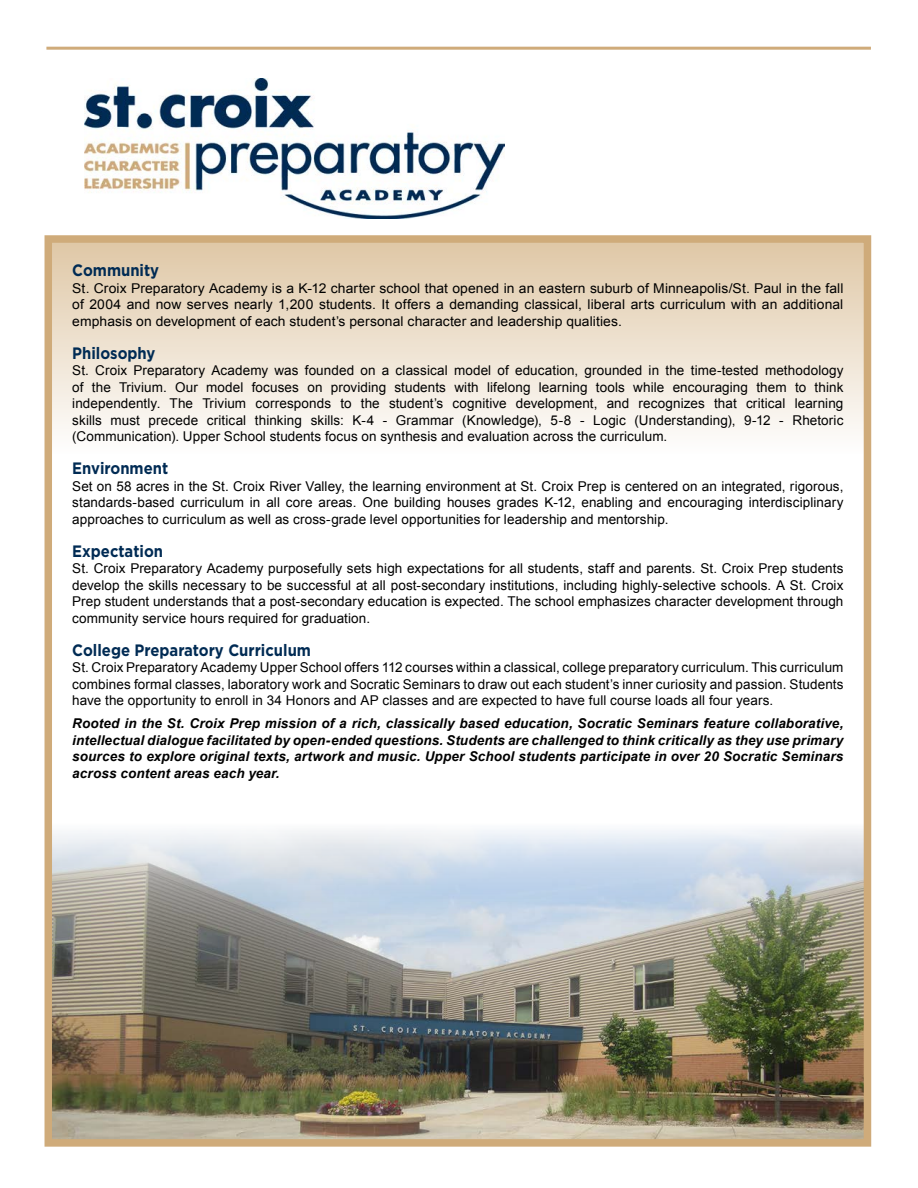
<style>
.page{position:relative;width:918px;height:1188px;background:#fff}
.page>*{position:absolute;margin:0;border:0;box-sizing:border-box;transform-origin:0 0}
.t1{font:700 16.5px "Gotham";color:#002b54;scale:.9 1}
.t2{font:13.5px/16.5px "Arial";letter-spacing:.005em;color:#000;text-align:justify}
.t3{font:italic 700 13.5px/16.5px "Arial";letter-spacing:.01em;color:#000;text-align:justify}
</style>
<div class="page">
<img style="left:54px;top:829px;width:808px;height:309px">
<div style="left:49px;top:238px;width:817px;height:216px;background:linear-gradient(to bottom,#dfc7a5,#fefefd)"></div>
<div style="left:45px;top:235px;width:826px;height:912px;border:8px solid #cfab7a"></div>
<img style="left:84px;top:78px;width:420px;height:141px">
<hr style="left:46px;top:47px;width:825px;height:3px;background:#cfab7a">
<p class="t1" style="left:72px;top:259px;width:98px">Community</p>
<p class="t2" style="left:72px;top:280px;width:773px">St. Croix Preparatory Academy is a K-12 charter school that opened in an eastern suburb of Minneapolis/St. Paul in the fall of 2004 and now serves nearly 1,200 students. It offers a demanding classical, liberal arts curriculum with an additional emphasis on development of each student’s personal character and leadership qualities.</p>
<p class="t1" style="left:72px;top:342px;width:94px">Philosophy</p>
<p class="t2" style="left:72px;top:362px;width:773px">St. Croix Preparatory Academy was founded on a classical model of education, grounded in the time-tested methodology of the Trivium. Our model focuses on providing students with lifelong learning tools while encouraging them to think independently. The Trivium corresponds to the student’s cognitive development, and recognizes that critical learning skills must precede critical thinking skills: K-4 - Grammar (Knowledge), 5-8 - Logic (Understanding), 9-12 - Rhetoric (Communication). Upper School students focus on synthesis and evaluation across the curriculum.</p>
<p class="t1" style="left:72px;top:457px;width:108px">Environment</p>
<p class="t2" style="left:72px;top:478px;width:773px">Set on 58 acres in the St. Croix River Valley, the learning environment at St. Croix Prep is centered on an integrated, rigorous, standards-based curriculum in all core areas. One building houses grades K-12, enabling and encouraging interdisciplinary approaches to curriculum as well as cross-grade level opportunities for leadership and mentorship.</p>
<p class="t1" style="left:72px;top:540px;width:102px">Expectation</p>
<p class="t2" style="left:72px;top:560px;width:773px">St. Croix Preparatory Academy purposefully sets high expectations for all students, staff and parents. St. Croix Prep students develop the skills necessary to be successful at all post-secondary institutions, including highly-selective schools. A St. Croix Prep student understands that a post-secondary education is expected. The school emphasizes character development through community service hours required for graduation.</p>
<p class="t1" style="left:72px;top:639px;width:267px">College Preparatory Curriculum</p>
<p class="t2" style="left:72px;top:659px;width:773px">St. Croix Preparatory Academy Upper School offers 112 courses within a classical, college preparatory curriculum. This curriculum combines formal classes, laboratory work and Socratic Seminars to draw out each student’s inner curiosity and passion. Students have the opportunity to enroll in 34 Honors and AP classes and are expected to have full course loads all four years.</p>
<p class="t3" style="left:72px;top:716px;width:773px">Rooted in the St. Croix Prep mission of a rich, classically based education, Socratic Seminars feature collaborative, intellectual dialogue facilitated by open-ended questions. Students are challenged to think critically as they use primary sources to explore original texts, artwork and music. Upper School students participate in over 20 Socratic Seminars across content areas each year.</p>
</div>
